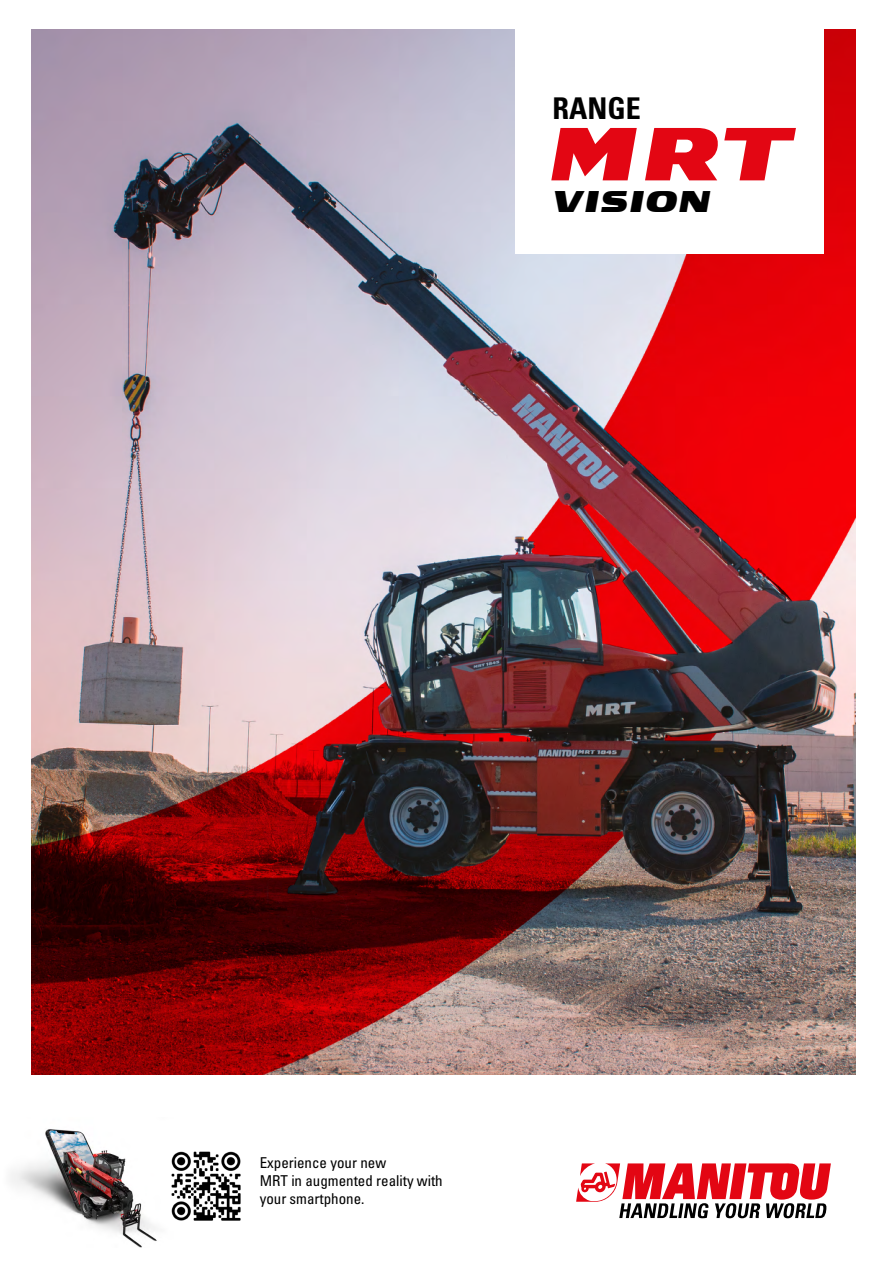
<style>
.page{position:relative;width:893px;height:1263px;background:#fff}
.page>*{position:absolute;margin:0;border:0;box-sizing:border-box;transform-origin:0 0}
.t1{font:800 74.85px "Manitou";color:#e30613}
.t2{font:800 30px "Manitou";color:#000}
.t3{font:30px "Univers LTCYR 67 Bold Cond";color:#000}
.t4{font:condensed 15px/18px "Univers LTCYR 57";color:#000}
</style>
<div class="page">
<img style="left:11px;top:1129px;width:146px;height:118px">
<svg style="left:576px;top:1163px;width:255px;height:55px"></svg>
<img style="left:31px;top:30px;width:824px;height:1044px">
<div style="left:515px;top:11px;width:308px;height:243px;background:#fff"></div>
<img style="left:171px;top:1151px;width:70px;height:70px">
<h2 class="t3" style="left:552px;top:90px;width:90px">RANGE</h2>
<h1 class="t1" style="left:547px;top:128px;width:248px">MRT</h1>
<h2 class="t2" style="left:552px;top:191px;width:161px">VISION</h2>
<p class="t4" style="left:260px;top:1154px;width:185px">Experience your new<br>MRT in augmented reality with your smartphone.</p>
</div>
